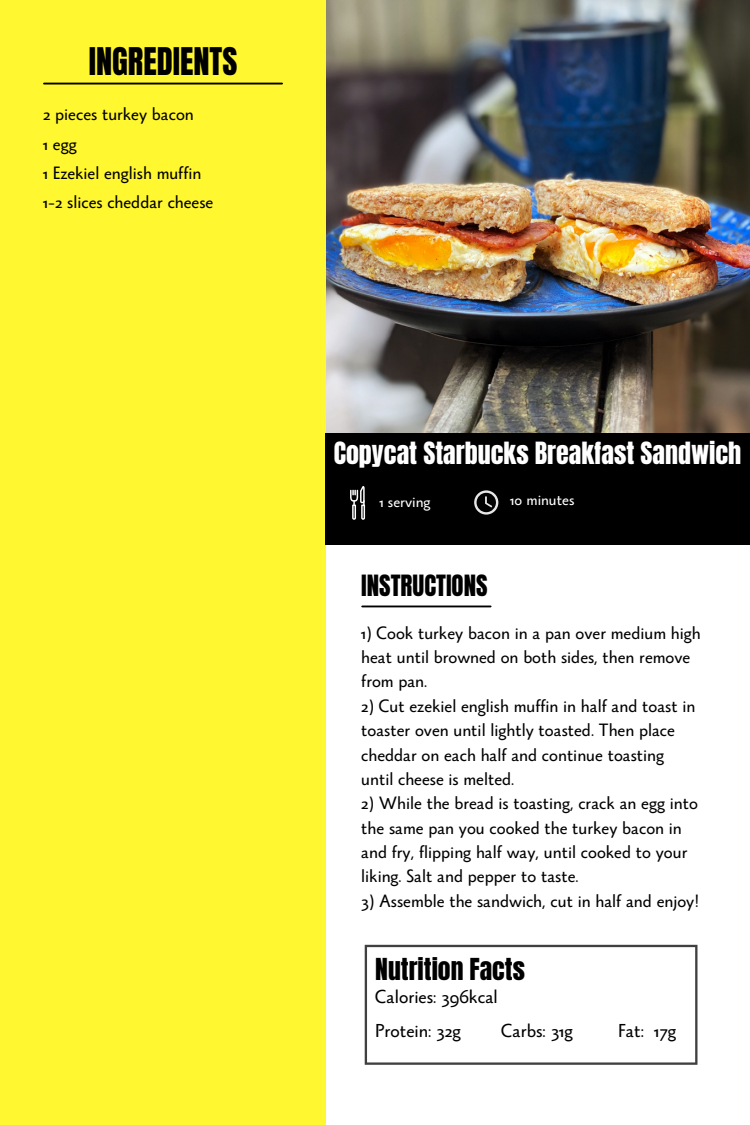
<style>
.page{position:relative;width:750px;height:1125px;background:#fff}
.page>*{position:absolute;margin:0;border:0;box-sizing:border-box;transform-origin:0 0}
.t1{font:32.38px "Anton";color:#000}
.t2{font:26px "Anton";color:#fff}
.t3{font:25.75px "Anton";color:#000}
.t4{font:24.88px "Anton";color:#000}
.t5{font:21px/33.8px "Monterchi Sans";color:#000}
.t6{font:20px/24.4px "Monterchi Sans";color:#000}
.t7{font:17.5px "Monterchi Sans";color:#fff}
</style>
<div class="page">
<img style="left:325px;top:0;width:425px;height:433px">
<div style="left:0;top:0;width:325px;height:1125px;background:#fff72f"></div>
<svg style="left:365px;top:945px;width:333px;height:120px"></svg>
<hr style="left:44px;top:83px;width:238px;height:1px;background:#000">
<hr style="left:362px;top:606px;width:129px;height:1px;background:#000">
<div style="left:325px;top:433px;width:425px;height:111px;background:#000"></div>
<svg style="left:474px;top:490px;width:24px;height:25px"></svg>
<svg style="left:350px;top:486px;width:15px;height:34px"></svg>
<h1 class="t1" style="left:89px;top:38px;width:150px">INGREDIENTS</h1>
<p class="t6" style="left:43px;top:103px;width:172px;line-height:29px">2 pieces turkey bacon<br>1 egg<br>1 Ezekiel english muffin<br>1-2 slices cheddar cheese</p>
<h2 class="t2" style="left:334px;top:434px;width:409px">Copycat Starbucks Breakfast Sandwich</h2>
<p class="t7" style="left:379px;top:493px;width:53px">1 serving</p>
<p class="t7" style="left:510px;top:491px;width:66px">10 minutes</p>
<p class="t4" style="left:361px;top:567px;width:128px">INSTRUCTIONS</p>
<p class="t6" style="left:361px;top:624px;width:341px">1) Cook turkey bacon in a pan over medium high heat until browned on both sides, then remove from pan.</p>
<p class="t6" style="left:361px;top:697px;width:336px">2) Cut ezekiel english muffin in half and toast in toaster oven until lightly toasted. Then place cheddar on each half and continue toasting until cheese is melted.</p>
<p class="t6" style="left:361px;top:794px;width:338px">2) While the bread is toasting, crack an egg into the same pan you cooked the turkey bacon in and fry, flipping half way, until cooked to your liking. Salt and pepper to taste.</p>
<p class="t6" style="left:361px;top:892px;width:339px">3) Assemble the sandwich, cut in half and enjoy!</p>
<p class="t3" style="left:375px;top:950px;width:151px">Nutrition Facts</p>
<p class="t5" style="left:375px;top:983px;width:124px">Calories: 396kcal<br>Protein: 32g</p>
<p class="t5" style="left:501px;top:1017px;width:73px">Carbs: 31g</p>
<p class="t5" style="left:618px;top:1017px;width:60px">Fat: 17g</p>
</div>
